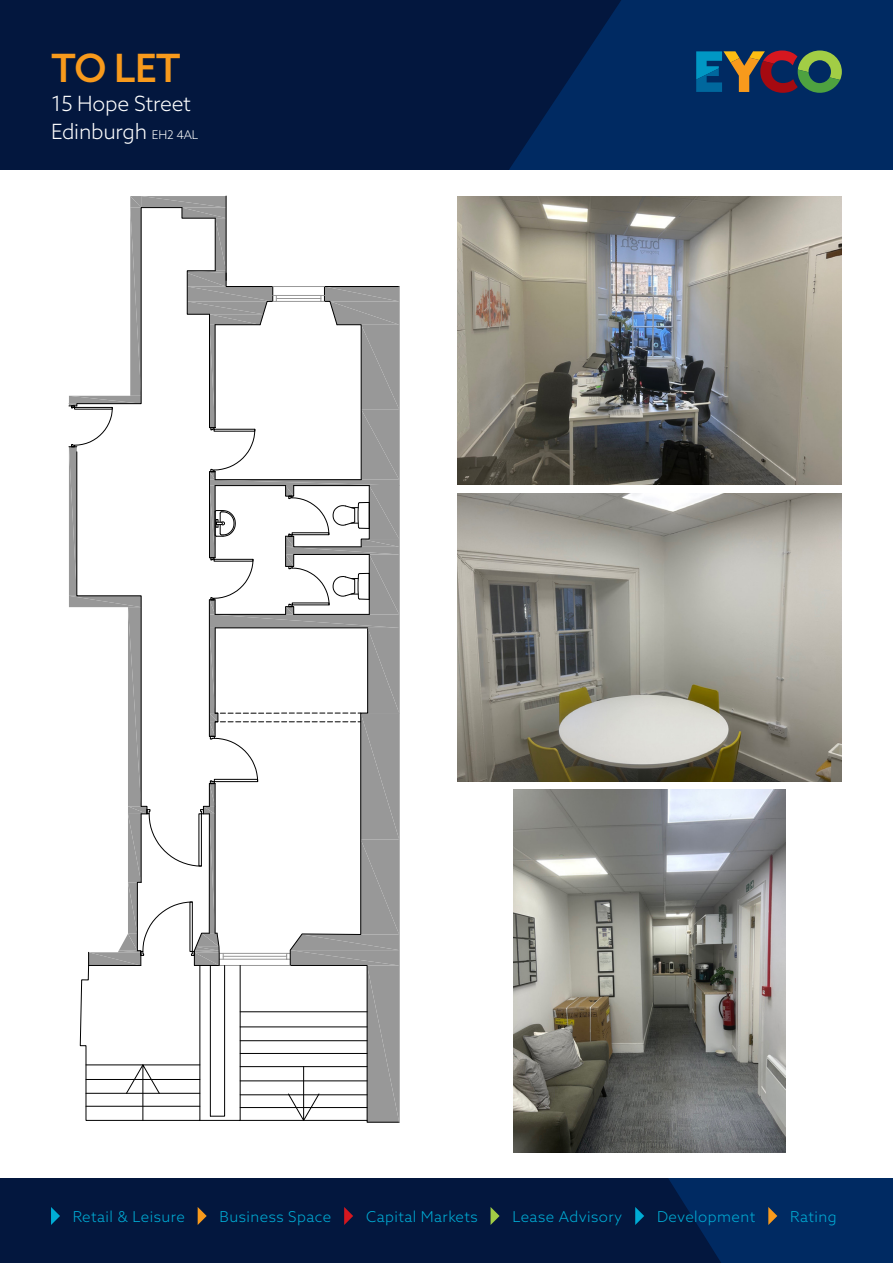
<style>
.page{position:relative;width:893px;height:1263px;background:#fff}
.page>*{position:absolute;margin:0;border:0;box-sizing:border-box;transform-origin:0 0}
.Heading_1_-_to_let{font:500 39px "Azo Sans";color:#f89a1c}
.Heading_2_-_address{font:300 21px "Azo Sans";letter-spacing:-.01em;color:#fff}
.t1{font:300 15px "Azo Sans";letter-spacing:.03em;color:#00acd5}
.s1{font-size:12px}
</style>
<div class="page">
<div style="left:0;top:0;width:893px;height:225px;background:#03173e"></div>
<svg style="left:509px;top:0;width:384px;height:170px;fill:#002a62"></svg>
<div style="left:0;top:863px;width:893px;height:400px;background:#002a62"></div>
<div style="left:0;top:1178px;width:721px;height:85px;background:#03173e"></div>
<div style="left:0;top:170px;width:893px;height:1008px;background:#fff"></div>
<svg style="left:696px;top:50px;width:146px;height:43px;background:#475755"></svg>
<svg style="left:51px;top:1207px;width:9px;height:18px"></svg>
<svg style="left:198px;top:1207px;width:9px;height:18px"></svg>
<svg style="left:344px;top:1207px;width:9px;height:18px"></svg>
<svg style="left:491px;top:1207px;width:9px;height:18px"></svg>
<svg style="left:635px;top:1207px;width:9px;height:18px"></svg>
<svg style="left:768px;top:1207px;width:9px;height:18px"></svg>
<img style="left:457px;top:493px;width:385px;height:289px">
<img style="left:457px;top:196px;width:385px;height:289px">
<img style="left:513px;top:789px;width:273px;height:363px">
<hr style="left:399px;top:286px;width:1px;height:836px;background:#989898">
<svg style="left:69px;top:196px;width:330px;height:926px"></svg>
<p class="Heading_1_-_to_let" style="left:51px;top:42px;width:131px">TO LET</p>
<p class="Heading_2_-_address" style="left:51px;top:90px;width:141px">15 Hope Street</p>
<p class="Heading_2_-_address" style="left:51px;top:117px;width:149px">Edinburgh <span class="s1">EH2 4AL</span></p>
<p class="t1" style="left:73px;top:1207px;width:113px">Retail &amp; Leisure</p>
<p class="t1" style="left:219px;top:1207px;width:113px">Business Space</p>
<p class="t1" style="left:366px;top:1207px;width:113px">Capital Markets</p>
<p class="t1" style="left:512px;top:1207px;width:111px">Lease Advisory</p>
<p class="t1" style="left:657px;top:1207px;width:100px">Development</p>
<p class="t1" style="left:790px;top:1207px;width:48px">Rating</p>
</div>
